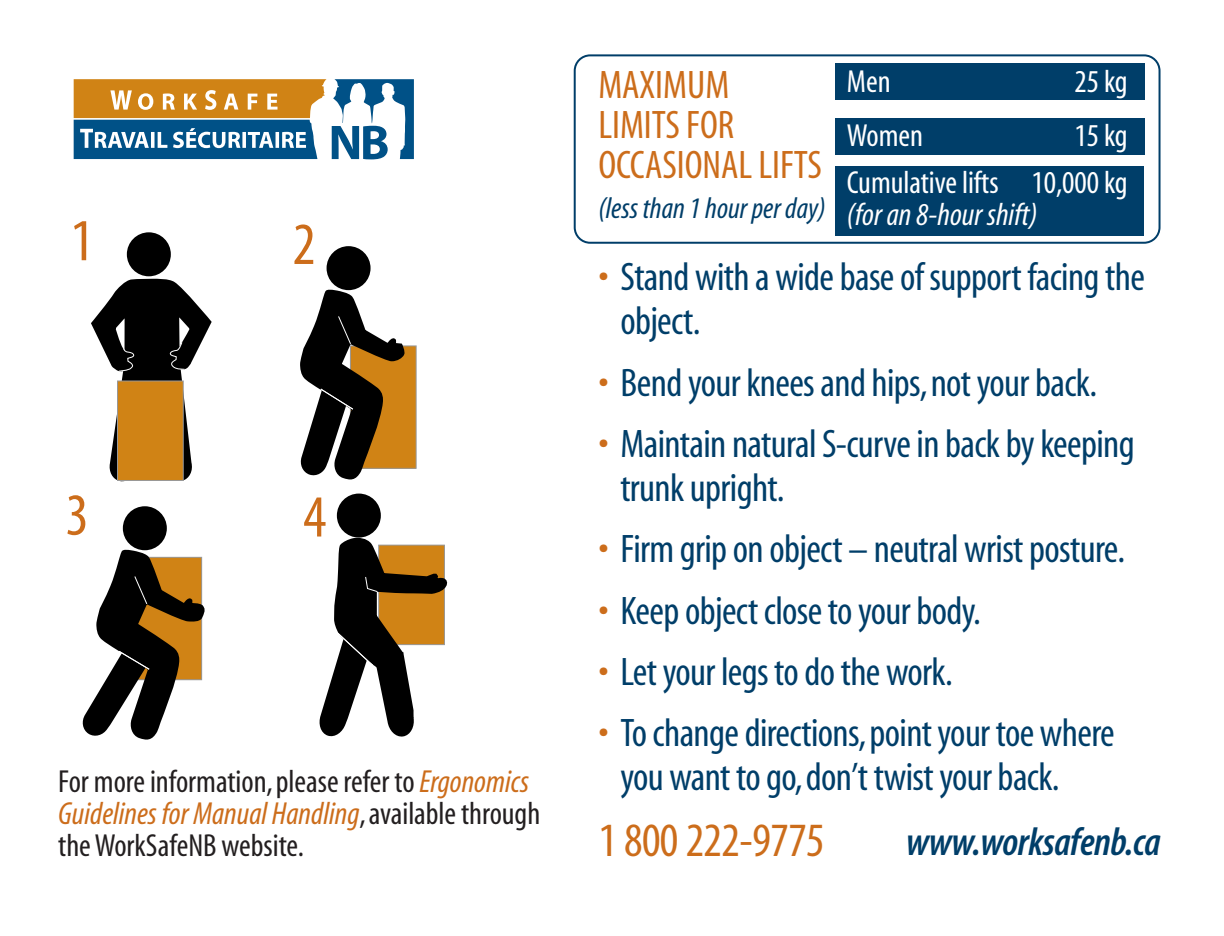
<style>
.page{position:relative;width:1224px;height:936px;background:#fff}
.page>*{position:absolute;margin:0;border:0;box-sizing:border-box;transform-origin:0 0}
.t1{font:condensed 60px "Myriad";color:#cc6d1b}
.t2{font:condensed 48px "Myriad";letter-spacing:-.01em;color:#cc6d1b}
.t3{font:condensed 40px/44px "Myriad";letter-spacing:-.015em;color:#003e69}
.t4{font:condensed 40px/40px "Myriad";color:#cc6d1b}
.t5{font:italic 600 condensed 40px "Myriad";letter-spacing:-.01em;color:#003e69}
.t6{font:condensed 32px/32px "Myriad";color:#231f20}
.t7{font:condensed 32px/46.4px "Myriad";color:#fff;text-align:right}
.t8{font:italic condensed 32px "Myriad";color:#fff}
.t9{font:italic condensed 30px "Myriad";color:#003e69}
.s1{color:#cc6d1b}
.s2{font-style:italic;color:#cc6d1b}
</style>
<div class="page">
<svg style="left:74px;top:79px;width:340px;height:80px"></svg>
<div style="left:350px;top:346px;width:66px;height:122px;background:#d08315"></div>
<div style="left:350px;top:345px;width:67px;height:124px;border:1px solid #999"></div>
<div style="left:329px;top:248px;width:40px;height:40px;background:#000;border-radius:50%"></div>
<div style="left:327px;top:246px;width:44px;height:44px;border:4px solid #000;border-radius:50%"></div>
<svg style="left:300px;top:286px;width:105px;height:194px"></svg>
<div style="left:339px;top:496px;width:40px;height:40px;background:#000;border-radius:50%"></div>
<div style="left:337px;top:494px;width:44px;height:44px;border:4px solid #000;border-radius:50%"></div>
<svg style="left:319px;top:534px;width:129px;height:203px"></svg>
<div style="left:129px;top:234px;width:40px;height:40px;background:#000;border-radius:50%"></div>
<div style="left:127px;top:232px;width:44px;height:44px;border:4px solid #000;border-radius:50%"></div>
<svg style="left:91px;top:278px;width:121px;height:204px"></svg>
<div style="left:125px;top:508px;width:40px;height:40px;background:#000;border-radius:50%"></div>
<div style="left:123px;top:506px;width:44px;height:44px;border:4px solid #000;border-radius:50%"></div>
<svg style="left:82px;top:546px;width:123px;height:193px"></svg>
<div style="left:574px;top:54px;width:587px;height:190px;border:4px solid #003e69;border-radius:16px"></div>
<div style="left:835px;top:64px;width:309px;height:36px;background:#003e69"></div>
<div style="left:835px;top:118px;width:309px;height:36px;background:#003e69"></div>
<div style="left:835px;top:166px;width:309px;height:70px;background:#003e69"></div>
<h1 class="t1" style="left:70px;top:220px;width:25px">1</h1>
<h1 class="t1" style="left:293px;top:224px;width:25px">2</h1>
<h1 class="t1" style="left:66px;top:494px;width:25px">3</h1>
<h1 class="t1" style="left:303px;top:496px;width:25px">4</h1>
<p class="t4" style="left:598px;top:69px;width:225px">MAXIMUM<br>LIMITS FOR<br>OCCASIONAL LIFTS</p>
<p class="t9" style="left:598px;top:198px;width:229px">(less than1hourperday)</p>
<p class="t7" style="left:847px;top:61px;width:45px">Men</p>
<p class="t7" style="left:1075px;top:61px;width:55px">25 kg</p>
<p class="t7" style="left:847px;top:115px;width:78px">Women</p>
<p class="t7" style="left:847px;top:115px;width:282px">15 kg<br>Cumulative lifts 10,000 kg</p>
<p class="t8" style="left:847px;top:203px;width:192px">(foran8-hour shift)</p>
<p class="t3" style="left:620px;top:259px;width:526px;text-indent:-22px"><span class="s1">•</span> Stand with a wide base of support facing the object.</p>
<p class="t3" style="left:598px;top:364px;width:500px"><span class="s1">•</span> Bend your knees and hips,not your back.</p>
<p class="t3" style="left:620px;top:425px;width:516px;text-indent:-22px"><span class="s1">•</span> Maintain natural S-curve in back by keeping trunk upright.</p>
<p class="t3" style="left:598px;top:531px;width:528px"><span class="s1">•</span> Firm grip on object – neutral wrist posture.</p>
<p class="t3" style="left:598px;top:592px;width:384px"><span class="s1">•</span> Keep object close to your body.</p>
<p class="t3" style="left:598px;top:653px;width:356px"><span class="s1">•</span> Let your legs to do the work.</p>
<p class="t3" style="left:598px;top:714px;width:518px"><span class="s1">•</span> To change directions,point your toe where</p>
<p class="t6" style="left:58px;top:768px;width:472px">For more information,please refer to<span class="s2">Ergonomics</span></p>
<p class="t3" style="left:620px;top:758px;width:441px">you want to go,don’t twist your back.</p>
<p class="t6" style="left:58px;top:800px;width:484px"><span class="s2">Guidelines for Manual Handling</span>,available through theWorkSafeNB website.</p>
<p class="t2" style="left:598px;top:823px;width:228px">1 800 222-9775</p>
<p class="t5" style="left:906px;top:828px;width:256px">www.worksafenb.ca</p>
</div>
